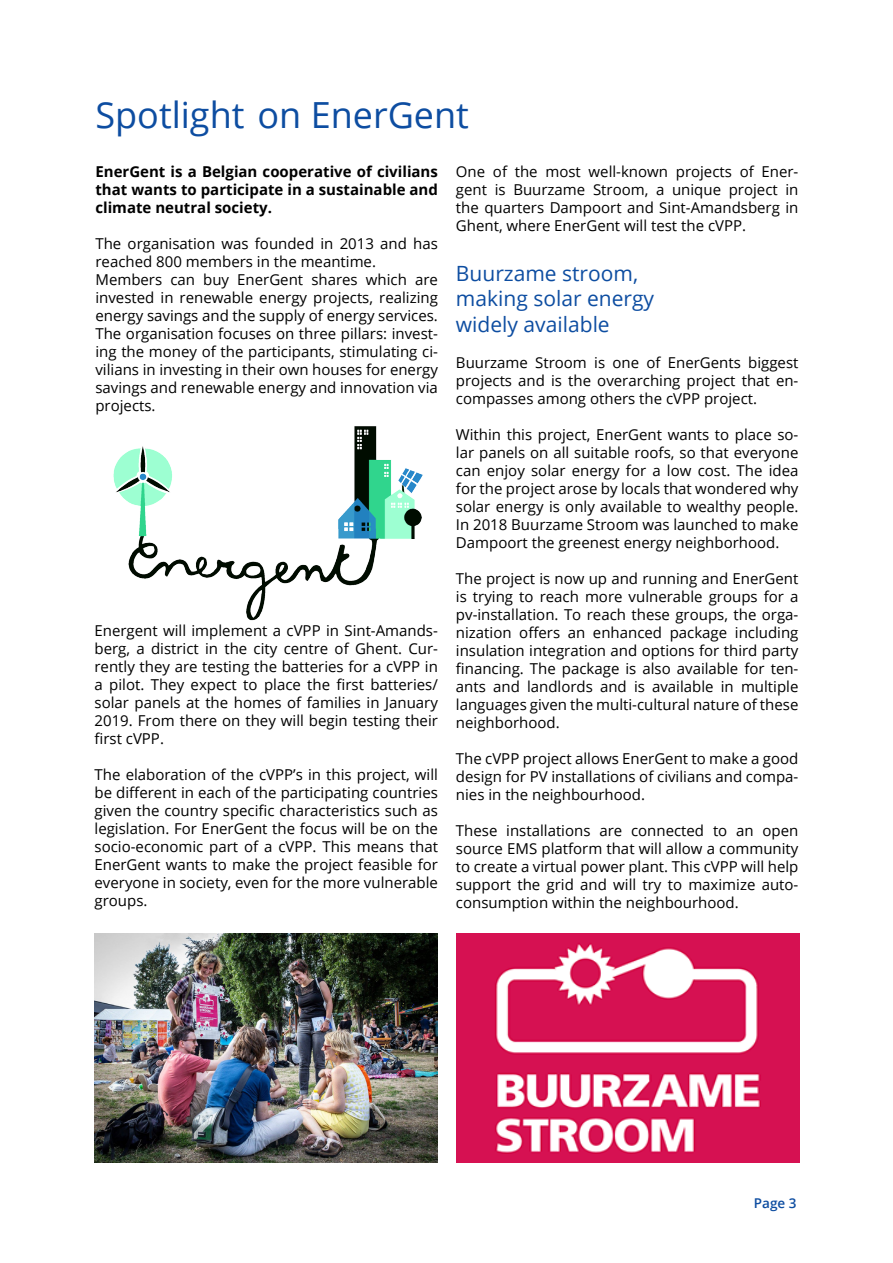
<style>
.page{position:relative;width:893px;height:1263px;background:#fff}
.page>*{position:absolute;margin:0;border:0;box-sizing:border-box;transform-origin:0 0}
.t1{font:36px "Open Sans";color:#0d4da1}
.t2{font:21px "Open Sans";color:#0d4da1}
.t3{font:15px/18px "Open Sans";color:#000;text-align:justify}
.t4{font:700 15px/18px "Open Sans";color:#000;text-align:justify}
.t5{font:600 13.5px "Open Sans";color:#0d4da1}
</style>
<div class="page">
<img style="left:456px;top:934px;width:343px;height:228px">
<img style="left:95px;top:934px;width:342px;height:228px">
<img style="left:113px;top:426px;width:310px;height:195px">
<p class="t1" style="left:95px;top:90px;width:375px">Spotlight on EnerGent</p>
<p class="t4" style="left:95px;top:162px;width:344px">EnerGent is a Belgian cooperative of civilians that wants to participate in a sustainable and climate neutral society.</p>
<p class="t3" style="left:95px;top:234px;width:344px">The organisation was founded in 2013 and has reached 800 members in the meantime.</p>
<p class="t3" style="left:95px;top:270px;width:344px">Members can buy EnerGent shares which are invested in renewable energy projects, realizing energy savings and the supply of energy services.<br>The organisation focuses on three pillars: invest&shy;ing the money of the participants, stimulating ci&shy;vilians in investing in their own houses for energy savings and renewable energy and innovation via projects.</p>
<p class="t3" style="left:95px;top:621px;width:345px">Energent will implement a cVPP in Sint-Amands&shy;berg, a district in the city centre of Ghent. Cur&shy;rently they are testing the batteries for a cVPP in a pilot. They expect to place the first batteries/ solar panels at the homes of families in January 2019. From there on they will begin testing their first cVPP.</p>
<p class="t3" style="left:95px;top:765px;width:345px">The elaboration of the cVPP’s in this project, will be different in each of the participating countries given the country specific characteristics such as legislation. For EnerGent the focus will be on the socio-economic part of a cVPP. This means that EnerGent wants to make the project feasible for everyone in society, even for the more vulnerable groups.</p>
<p class="t3" style="left:456px;top:162px;width:344px">One of the most well-known projects of Ener&shy;gent is Buurzame Stroom, a unique project in the quarters Dampoort and Sint-Amandsberg in Ghent, where EnerGent will test the cVPP.</p>
<p class="t2" style="left:456px;top:259px;width:184px">Buurzame stroom,</p>
<p class="t2" style="left:456px;top:284px;width:200px">making solar energy</p>
<p class="t2" style="left:456px;top:310px;width:155px">widely available</p>
<p class="t3" style="left:456px;top:353px;width:344px">Buurzame Stroom is one of EnerGents biggest projects and is the overarching project that en&shy;compasses among others the cVPP project.</p>
<p class="t3" style="left:456px;top:425px;width:344px">Within this project, EnerGent wants to place so&shy;lar panels on all suitable roofs, so that everyone can enjoy solar energy for a low cost. The idea for the project arose by locals that wondered why solar energy is only available to wealthy people.<br>In 2018 Buurzame Stroom was launched to make Dampoort the greenest energy neighborhood.</p>
<p class="t3" style="left:456px;top:569px;width:344px">The project is now up and running and EnerGent is trying to reach more vulnerable groups for a pv-installation. To reach these groups, the orga&shy;nization offers an enhanced package including insulation integration and options for third party financing. The package is also available for ten&shy;ants and landlords and is available in multiple languages given the multi-cultural nature of these neighborhood.</p>
<p class="t3" style="left:456px;top:749px;width:344px">The cVPP project allows EnerGent to make a good design for PV installations of civilians and compa&shy;nies in the neighbourhood.</p>
<p class="t3" style="left:456px;top:821px;width:344px">These installations are connected to an open source EMS platform that will allow a community to create a virtual power plant. This cVPP will help support the grid and will try to maximize auto&shy;consumption within the neighbourhood.</p>
<p class="t5" style="left:754px;top:1194px;width:44px">Page 3</p>
</div>
